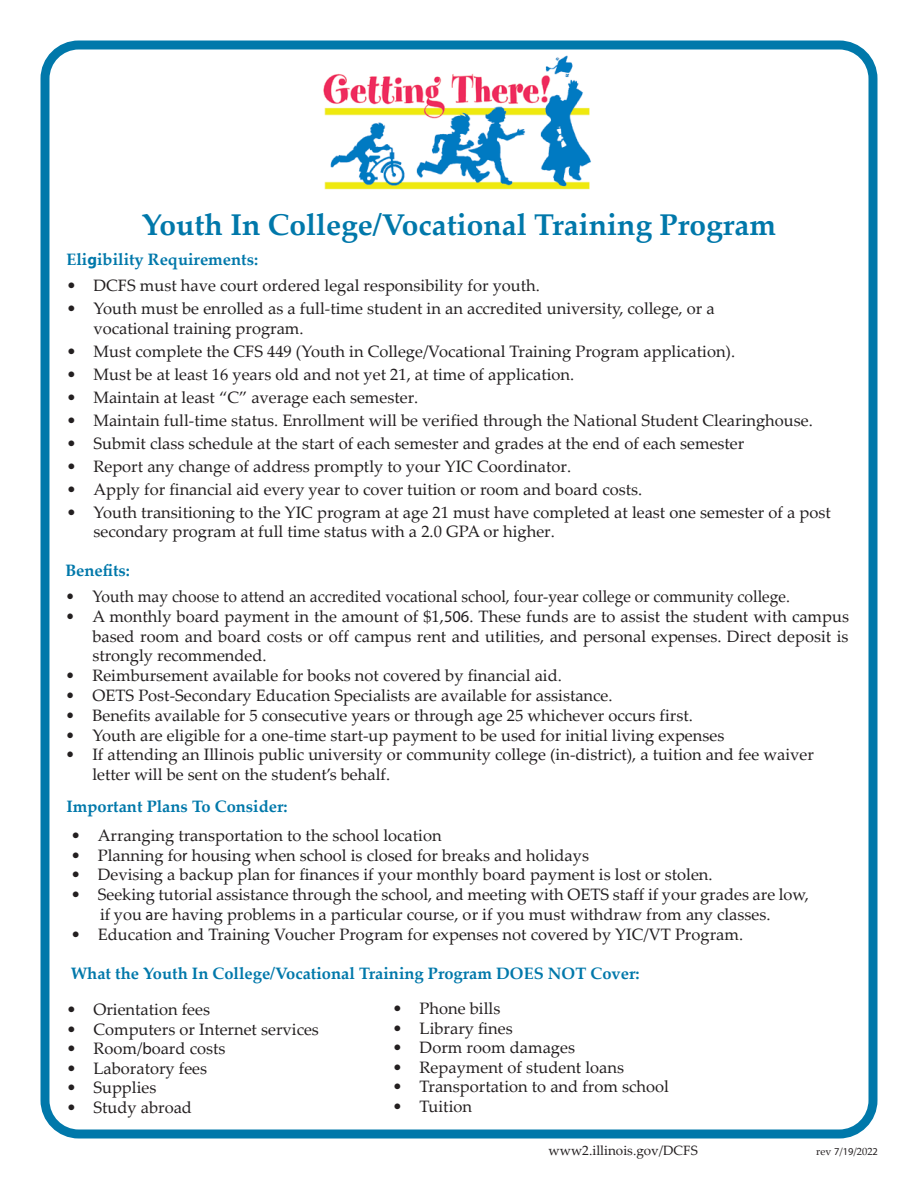
<style>
.page{position:relative;width:918px;height:1188px;background:#fff}
.page>*{position:absolute;margin:0;border:0;box-sizing:border-box;transform-origin:0 0}
.t1{font:700 30px "Palatino Linotype";color:#0078aa}
.Body_Text{font:16.5px/19.8px "Palatino Linotype";color:#231f20}
.Body_Text-2{font:16.5px/19.6px "Palatino Linotype";color:#231f20;text-align:justify;scale:.95 1}
.Body_Text-3{font:700 16.5px "Palatino Linotype";color:#0078aa}
.t2{font:13.5px "Palatino Linotype";color:#231f20}
.t3{font:10.5px "Palatino Linotype";color:#231f20}
.s1{font-family:"Myriad Pro"}
</style>
<div class="page">
<div style="left:40px;top:40px;width:838px;height:1098px;border:9px solid #0078aa;border-radius:34px"></div>
<img style="left:323px;top:55px;width:268px;height:135px">
<p class="t1" style="left:142px;top:203px;width:636px">Youth In College/Vocational Training Program</p>
<p class="Body_Text-3" style="left:66px;top:247px;width:193px">Eli<span class="s1">g</span>ibility Requirements:</p>
<p class="Body_Text" style="left:66px;top:275px;width:475px">• DCFS must have court ordered legal responsibility for youth.</p>
<p class="Body_Text" style="left:93px;top:298px;width:623px;text-indent:-27px">• Youth must be enrolled as a full-time student in an accredited university, college, or a vocational training program.</p>
<p class="Body_Text" style="left:66px;top:341px;width:670px">• Must complete the CFS 449 (Youth in College/Vocational Training Program application).</p>
<p class="Body_Text" style="left:66px;top:364px;width:509px">• Must be at least 16 years old and not yet 21, at time of application.</p>
<p class="Body_Text" style="left:66px;top:387px;width:353px">• Maintain at least “C” average each semester.</p>
<p class="Body_Text" style="left:66px;top:410px;width:748px">• Maintain full-time status. Enrollment will be verified through the National Student Clearinghouse.</p>
<p class="Body_Text" style="left:66px;top:433px;width:679px">• Submit class schedule at the start of each semester and grades at the end of each semester</p>
<p class="Body_Text" style="left:66px;top:456px;width:506px">• Report any change of address promptly to your YIC Coordinator.</p>
<p class="Body_Text" style="left:66px;top:479px;width:577px">• Apply for financial aid every year to cover tuition or room and board costs.</p>
<p class="Body_Text" style="left:93px;top:502px;width:739px;text-indent:-27px">• Youth transitioning to the YIC program at age 21 must have completed at least one semester of a post secondary program at full time status with a 2.0 GPA or higher.</p>
<p class="Body_Text-3" style="left:65px;top:558px;width:66px">Benefits:</p>
<p class="Body_Text-2" style="left:65px;top:586px;width:764px">• Youth may choose to attend an accredited vocational school, four-year college or community college.</p>
<p class="Body_Text-2" style="left:92px;top:606px;width:798px;text-indent:-27px">• A monthly board payment in the amount of $1,<span class="s1">506</span>. These funds are to assist the student with campus based room and board costs or off campus rent and utilities, and personal expenses. Direct deposit is strongly recommended.</p>
<p class="Body_Text-2" style="left:65px;top:665px;width:524px">• Reimbursement available for books not covered by financial aid.</p>
<p class="Body_Text-2" style="left:65px;top:685px;width:578px">• OETS Post-Secondary Education Specialists are available for assistance.</p>
<p class="Body_Text-2" style="left:65px;top:705px;width:662px">• Benefits available for 5 consecutive years or through age 25 whichever occurs first.</p>
<p class="Body_Text-2" style="left:65px;top:725px;width:695px">• Youth are eligible for a one-time start-up payment to be used for initial living expenses</p>
<p class="Body_Text-2" style="left:92px;top:744px;width:761px;text-indent:-27px">• If attending an Illinois public university or community college (in-district), a tuition and fee waiver letter will be sent on the student’s behalf.</p>
<p class="Body_Text-3" style="left:66px;top:795px;width:223px">Important Plans To Consider:</p>
<p class="Body_Text" style="left:71px;top:824px;width:372px">• Arranging transportation to the school location</p>
<p class="Body_Text" style="left:71px;top:845px;width:520px">• Planning fo<span class="s1">r</span> housing when school is closed for breaks and holidays</p>
<p class="Body_Text" style="left:71px;top:864px;width:643px">• Devising a backup plan for finances if your monthly board payment is lost or stolen.</p>
<p class="Body_Text" style="left:71px;top:884px;width:740px;text-align:center">• Seeking tutorial assistance through the school, and meeting with OETS staff if your grades are low, if you <span class="s1">a</span>re having problems in a particular course, or if you must withdraw from any classes.</p>
<p class="Body_Text" style="left:71px;top:923px;width:674px">• Education and Training Voucher Program for expenses not covered by YIC/VT Program.</p>
<p class="Body_Text-3" style="left:71px;top:962px;width:570px">What the Youth In College/Vocational Training Program DOES NOT Cover:</p>
<p class="Body_Text" style="left:393px;top:998px;width:109px">• Phone bills</p>
<p class="Body_Text" style="left:393px;top:1017px;width:122px">• Library fines</p>
<p class="Body_Text" style="left:393px;top:1037px;width:184px">• Dorm room damages</p>
<p class="Body_Text" style="left:393px;top:1056px;width:233px">• Repayment of student loans</p>
<p class="Body_Text" style="left:393px;top:1076px;width:278px">• Transportation to and from school</p>
<p class="Body_Text" style="left:393px;top:1095px;width:81px">• Tuition</p>
<p class="Body_Text" style="left:66px;top:999px;width:145px">• Orientation fees</p>
<p class="Body_Text" style="left:66px;top:1018px;width:254px">• Computers or Internet services</p>
<p class="Body_Text" style="left:66px;top:1038px;width:160px">• Room/<span class="s1">b</span>oard costs</p>
<p class="Body_Text" style="left:66px;top:1057px;width:142px">• Laboratory fees</p>
<p class="Body_Text" style="left:66px;top:1077px;width:91px">• Supplies</p>
<p class="Body_Text" style="left:66px;top:1096px;width:127px">• Study abroad</p>
<p class="t2" style="left:549px;top:1141px;width:151px">www2.illinois.gov/DCFS</p>
<p class="t3" style="left:816px;top:1144px;width:63px">rev <span class="s1">7</span>/<span class="s1">19</span>/202<span class="s1">2</span></p>
</div>
